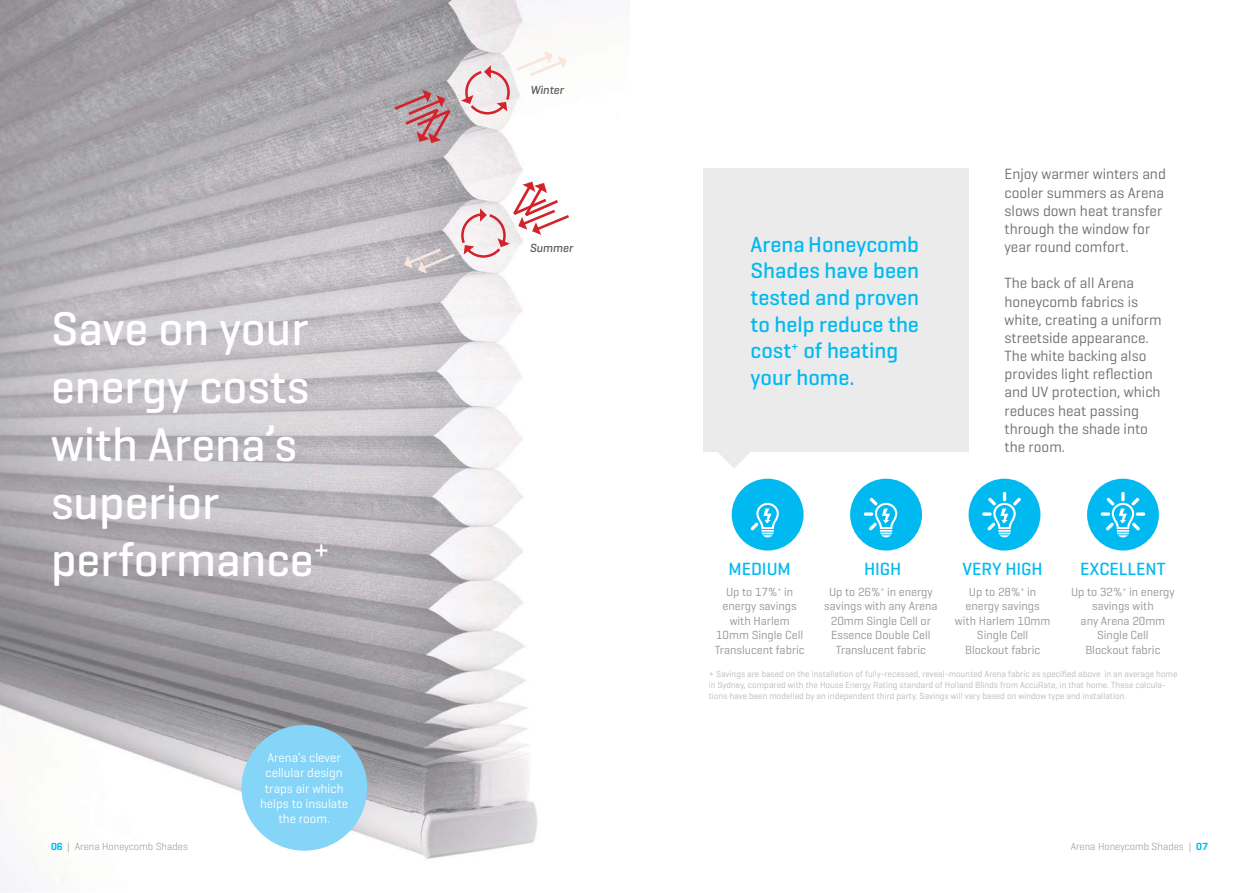
<style>
.page{position:relative;width:1259px;height:893px;background:#fff}
.page>*{position:absolute;margin:0;border:0;box-sizing:border-box;transform-origin:0 0}
.t1{font:500 48.15px/57.8px "Geogrotesque";color:#fff}
.t2{font:500 22.2px/26.7px "Geogrotesque";color:#00b9f1}
.t3{font:500 18px "Geogrotesque";color:#00b9f1}
.t4{font:15.15px/18.1px "Geogrotesque";color:#6d6e71}
.t5{font:12.9px/15.5px "Geogrotesque";color:#fff;text-align:center}
.t6{font:12px/14.4px "Geogrotesque";color:#939598;text-align:center}
.t7{font:italic 500 12px "Geogrotesque";color:#58595b}
.t8{font:300 10.5px "Geogrotesque";color:#939598}
.t9{font:9px/10.8px "Geogrotesque";color:#b8babc}
.s1{font-weight:600;color:#00b9f1}
</style>
<div class="page">
<img style="left:0;top:0;width:538px;height:893px">
<svg style="left:461px;top:65px;width:49px;height:50px"></svg>
<svg style="left:516px;top:51px;width:51px;height:25px"></svg>
<svg style="left:404px;top:248px;width:51px;height:26px"></svg>
<svg style="left:461px;top:182px;width:108px;height:76px"></svg>
<svg style="left:394px;top:90px;width:61px;height:53px"></svg>
<div style="left:703px;top:168px;width:265px;height:284px;background:#ebebec"></div>
<div style="left:241px;top:725px;width:126px;height:126px;background:#84d5f7;border-radius:50%"></div>
<div style="left:731px;top:479px;width:72px;height:72px;background:#00b9f1;border-radius:50%"></div>
<svg style="left:750px;top:503px;width:29px;height:34px"></svg>
<div style="left:850px;top:479px;width:72px;height:72px;background:#00b9f1;border-radius:50%"></div>
<svg style="left:863px;top:497px;width:34px;height:40px"></svg>
<div style="left:968px;top:479px;width:72px;height:72px;background:#00b9f1;border-radius:50%"></div>
<svg style="left:982px;top:491px;width:39px;height:46px"></svg>
<div style="left:1087px;top:479px;width:72px;height:72px;background:#00b9f1;border-radius:50%"></div>
<svg style="left:1100px;top:491px;width:45px;height:46px"></svg>
<svg style="left:718px;top:452px;width:32px;height:16px"></svg>
<h1 class="t1" style="left:51px;top:299px;width:280px">Save on your energy costs with Arena’s superior performance<sup>+</sup></h1>
<p class="t8" style="left:51px;top:840px;width:138px"><span class="s1">06</span> | Arena Honeycomb Shades</p>
<h3 class="t5" style="left:260px;top:749px;width:89px">Arena’s clever cellular design traps air which helps to insulate the room.</h3>
<h3 class="t7" style="left:530px;top:83px;width:35px">Winter</h3>
<h3 class="t7" style="left:530px;top:241px;width:45px">Summer</h3>
<h2 class="t2" style="left:750px;top:230px;width:170px">Arena Honeycomb<br>Shades have been tested and proven to help reduce the cost<sup>+</sup> of heating your home.</h2>
<h3 class="t4" style="left:1004px;top:165px;width:163px">Enjoy warmer winters and cooler summers as Arena slows down heat transfer through the window for year round comfort.</h3>
<h3 class="t4" style="left:1004px;top:274px;width:158px">The back of all Arena honeycomb fabrics is white, creating a uniform streetside appearance.<br>The white backing also provides light reflection and UV protection, which reduces heat passing through the shade into the room.</h3>
<h3 class="t3" style="left:728px;top:558px;width:64px">MEDIUM</h3>
<h3 class="t3" style="left:864px;top:558px;width:39px">HIGH</h3>
<h3 class="t3" style="left:962px;top:558px;width:82px">VERY HIGH</h3>
<h3 class="t3" style="left:1080px;top:558px;width:87px">EXCELLENT</h3>
<h3 class="t6" style="left:714px;top:584px;width:91px">Up to 17%<sup>+</sup> in energy savings with Harlem<br>10mm Single Cell<br>Translucent fabric</h3>
<h3 class="t6" style="left:824px;top:584px;width:115px">Up to 26%<sup>+</sup> in energy savings with any Arena<br>20mm Single Cell or<br>Essence Double Cell<br>Translucent fabric</h3>
<h3 class="t6" style="left:955px;top:584px;width:97px">Up to 28%<sup>+</sup> in energy savings with Harlem 10mm<br>Single Cell<br>Blockout fabric</h3>
<h3 class="t6" style="left:1071px;top:584px;width:105px">Up to 32%<sup>+</sup> in energy savings with<br>any Arena 20mm<br>Single Cell<br>Blockout fabric</h3>
<p class="t9" style="left:709px;top:668px;width:470px">+ Savings are based on the installation of fully-recessed, reveal-mounted Arena fabric as specified above in an average home in Sydney, compared with the House Energy Rating standard of Holland Blinds from AccuRate, in that home. These calcula&shy;tions have been modelled by an independent third party. Savings will vary based on window type and installation.</p>
<p class="t8" style="left:1070px;top:840px;width:139px">Arena Honeycomb Shades | <span class="s1">07</span></p>
</div>
